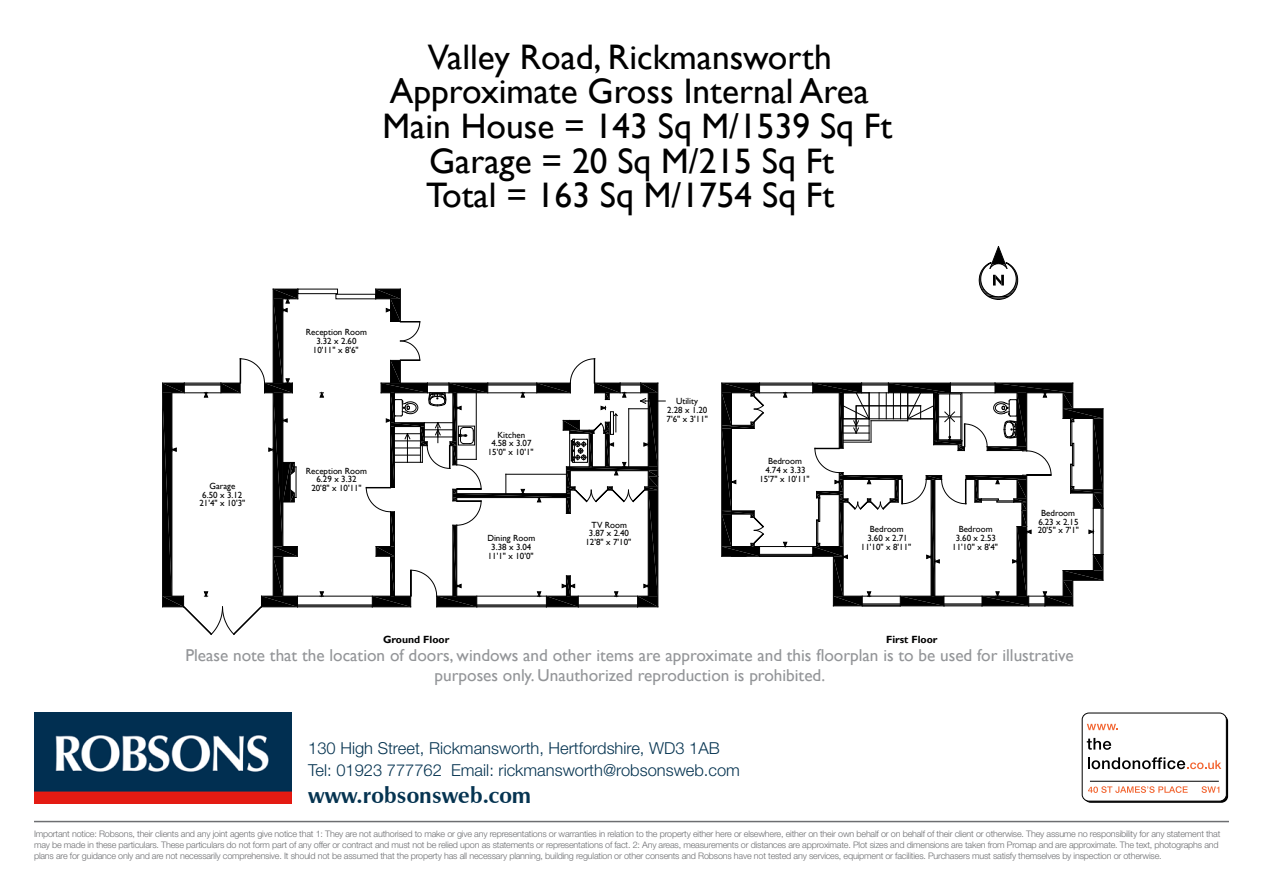
<style>
.page{position:relative;width:1263px;height:893px;background:#fff}
.page>*{position:absolute;margin:0;border:0;box-sizing:border-box;transform-origin:0 0}
.t1{font:35.4px/34.7px "Gill Sans";color:#000;text-align:center}
.t2{font:700 22.5px "Zapf Humanist 601 BT";color:#063451}
.t3{font:17.25px/19.6px "Gill Sans";color:#939598;text-align:center}
.t4{font:300 16.5px "Helvetica Neue LT Std";color:#063451}
.t5{font:700 10.35px "Gill Sans";color:#000}
.t6{font:300 9px/10.8px "Helvetica Neue LT Std";letter-spacing:-.02em;color:#6d6e71}
.t7{font:9px/8.7px "Gill Sans";color:#000;text-align:center}
</style>
<div class="page">
<hr style="left:34px;top:821px;width:1195px;height:1px;background:#6d6e71">
<img style="left:34px;top:712px;width:257px;height:92px">
<hr style="left:283px;top:596px;width:107px;height:1px;background:#000">
<hr style="left:754px;top:546px;width:62px;height:1px;background:#000">
<hr style="left:721px;top:383px;width:1px;height:173px;background:#000">
<hr style="left:754px;top:393px;width:85px;height:1px;background:#000">
<hr style="left:759px;top:383px;width:54px;height:1px;background:#000">
<hr style="left:759px;top:384px;width:54px;height:1px;background:#000">
<hr style="left:759px;top:385px;width:54px;height:1px;background:#000">
<hr style="left:759px;top:556px;width:54px;height:1px;background:#000">
<hr style="left:759px;top:555px;width:54px;height:1px;background:#000">
<hr style="left:759px;top:554px;width:54px;height:1px;background:#000">
<svg style="left:783px;top:542px;width:4px;height:4px"></svg>
<svg style="left:783px;top:392px;width:4px;height:5px"></svg>
<svg style="left:722px;top:383px;width:42px;height:174px"></svg>
<hr style="left:297px;top:607px;width:75px;height:1px;background:#000">
<hr style="left:297px;top:606px;width:75px;height:1px;background:#000">
<hr style="left:297px;top:605px;width:75px;height:1px;background:#000">
<div style="left:298px;top:289px;width:40px;height:5px;border:1px solid #000"></div>
<svg style="left:320px;top:392px;width:4px;height:5px"></svg>
<svg style="left:320px;top:591px;width:4px;height:6px"></svg>
<svg style="left:162px;top:289px;width:137px;height:346px"></svg>
<svg style="left:979px;top:246px;width:39px;height:54px"></svg>
<svg style="left:812px;top:383px;width:292px;height:224px"></svg>
<svg style="left:366px;top:289px;width:299px;height:319px"></svg>
<div style="left:1084px;top:715px;width:144px;height:88px;background:#0b0b0b;border-radius:7px"></div>
<div style="left:1082px;top:713px;width:144px;height:88px;background:#fff;border-radius:7px"></div>
<div style="left:1082px;top:713px;width:144px;height:88px;border:1px solid #000;border-radius:7px"></div>
<svg style="left:1087px;top:724px;width:31px;height:6px"></svg>
<svg style="left:1087px;top:738px;width:24px;height:12px"></svg>
<svg style="left:1088px;top:757px;width:133px;height:12px"></svg>
<hr style="left:1090px;top:781px;width:129px;height:1px;background:#000">
<svg style="left:1088px;top:786px;width:100px;height:7px"></svg>
<svg style="left:1201px;top:786px;width:18px;height:7px"></svg>
<p class="t7" style="left:199px;top:482px;width:47px">Garage<br>6.50 x 3.12<br>21'4" x 10'3"</p>
<h1 class="t1" style="left:382px;top:40px;width:511px">Valley Road, Rickmansworth<br>Approximate Gross Internal Area<br>Main House = 143 Sq M/1539 Sq Ft<br>Garage = 20 Sq M/215 Sq Ft<br>Total = 163 Sq M/1754 Sq Ft</h1>
<p class="t7" style="left:306px;top:328px;width:63px">Reception Room<br>3.32 x 2.60<br>10'11" x 8'6"</p>
<p class="t7" style="left:306px;top:466px;width:63px">Reception Room<br>6.29 x 3.32<br>20'8" x 10'11"</p>
<p class="t7" style="left:488px;top:430px;width:47px">Kitchen<br>4.58 x 3.07<br>15'0" x 10'1"</p>
<p class="t7" style="left:487px;top:534px;width:49px">Dining Room<br>3.38 x 3.04<br>11'1" x 10'0"</p>
<p class="t7" style="left:667px;top:397px;width:43px">Utility<br>2.28 x 1.20<br>7'6" x 3'11"</p>
<p class="t7" style="left:585px;top:520px;width:47px">TV Room<br>3.87 x 2.40<br>12'8" x 7'10"</p>
<p class="t7" style="left:759px;top:457px;width:52px">Bedroom<br>4.74 x 3.33<br>15'7" x 10'11"</p>
<p class="t7" style="left:861px;top:525px;width:52px">Bedroom<br>3.60 x 2.71<br>11'10" x 8'11"</p>
<p class="t7" style="left:1038px;top:509px;width:42px">Bedroom<br>6.23 x 2.15</p>
<p class="t7" style="left:959px;top:525px;width:35px">Bedroom</p>
<p class="t7" style="left:1038px;top:526px;width:43px">20'5" x 7'1"</p>
<p class="t7" style="left:952px;top:534px;width:47px">3.60 x 2.53<br>11'10" x 8'4"</p>
<p class="t5" style="left:383px;top:633px;width:68px">Ground Floor</p>
<p class="t5" style="left:886px;top:633px;width:53px">First Floor</p>
<h3 class="t3" style="left:185px;top:646px;width:890px">Please note that the location of doors, windows and other items are approximate and this floorplan is to be used for illustrative purposes only. Unauthorized reproduction is prohibited.</h3>
<h3 class="t4" style="left:308px;top:738px;width:413px">130 High Street, Rickmansworth, Hertfordshire, WD3 1AB</h3>
<h3 class="t4" style="left:308px;top:760px;width:433px">Tel: 01923 777762 Email: rickmansworth@robsonsweb.com</h3>
<h2 class="t2" style="left:308px;top:781px;width:225px">www.robsonsweb.com</h2>
<p class="t6" style="left:34px;top:828px;width:1188px">Important notice: Robsons, their clients and any joint agents give notice that 1: They are not authorised to make or give any representations or warranties in relation to the property either here or elsewhere, either on their own behalf or on behalf of their client or otherwise. They assume no responsibility for any statement that may be made in these particulars. These particulars do not form part of any offer or contract and must not be relied upon as statements or representations of fact. 2: Any areas, measurements or distances are approximate. Plot sizes and dimensions are taken from Promap and are approximate. The text, photographs and plans are for guidance only and are not necessarily comprehensive. It should not be assumed that the property has all necessary planning, building regulation or other consents and Robsons have not tested any services, equipment or facilities. Purchasers must satisfy themselves by inspection or otherwise.</p>
</div>
